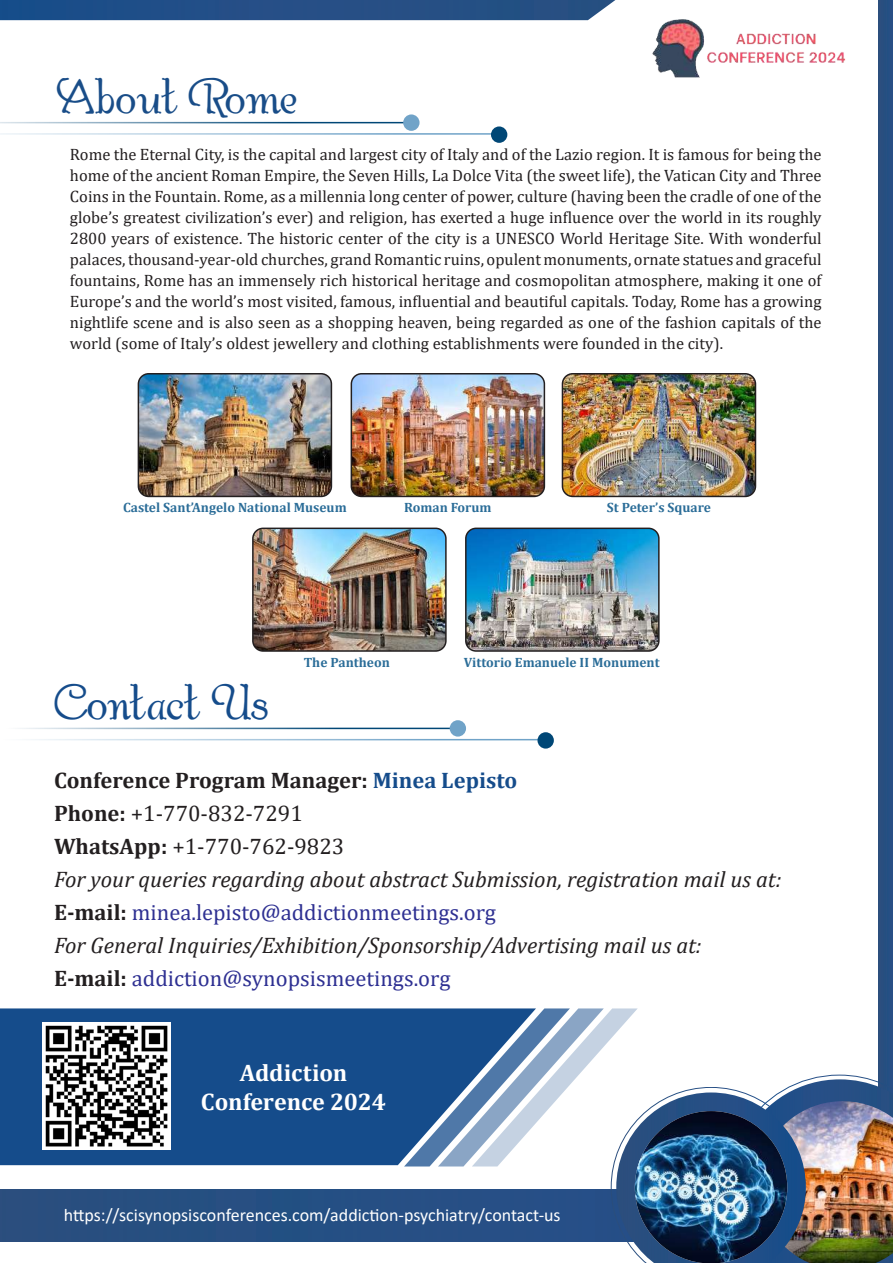
<style>
.page{position:relative;width:893px;height:1263px;background:#fff}
.page>*{position:absolute;margin:0;border:0;box-sizing:border-box;transform-origin:0 0}
.t1{font:43.35px "Gaheris Demo";color:#154c8b}
.t2{font:43.35px "Gaheris Demo";color:#194d88}
.t3{font:700 24px/28.8px "Cambria";letter-spacing:-.005em;color:#fff;text-align:center}
.t4{font:italic 22.5px/33px "Cambria";color:#231f20}
.t5{font:18px "Calibri";color:#fff}
.t6{font:16.5px/21px "Cambria";color:#231f20;text-align:justify}
.t7{font:700 13.5px "Cambria";color:#2b6d98}
.s1{font-weight:700;font-style:normal}
.s2{font-weight:700;font-style:normal;color:#154c8b}
.s3{font-style:normal}
.s4{font-style:normal;color:#2e3092}
</style>
<div class="page">
<div style="left:878px;top:0;width:15px;height:1163px;background:#274f81"></div>
<div style="left:0;top:1189px;width:893px;height:52px;background:#274f81"></div>
<svg style="left:0;top:0;width:616px;height:20px;background:#275288"></svg>
<div style="left:0;top:1008px;width:404px;height:157px;background:#154c8b"></div>
<img style="left:404px;top:1008px;width:489px;height:255px">
<img style="left:652px;top:19px;width:194px;height:59px">
<hr style="left:0;top:728px;width:457px;height:1px;background:#004776">
<hr style="left:0;top:739px;width:549px;height:1px;background:#70a3c8">
<div style="left:450px;top:720px;width:16px;height:16px;background:#70a3c8;border-radius:50%"></div>
<div style="left:537px;top:732px;width:17px;height:17px;background:#004776;border-radius:50%"></div>
<img style="left:43px;top:1022px;width:127px;height:128px">
<hr style="left:0;top:122px;width:411px;height:1px;background:#004776">
<hr style="left:0;top:133px;width:502px;height:2px;background:#70a3c8">
<div style="left:403px;top:114px;width:17px;height:17px;background:#70a3c8;border-radius:50%"></div>
<div style="left:491px;top:126px;width:16px;height:17px;background:#004776;border-radius:50%"></div>
<img style="left:562px;top:374px;width:193px;height:122px">
<div style="left:562px;top:373px;width:194px;height:124px;border:2px solid #231f20;border-radius:10px"></div>
<img style="left:351px;top:374px;width:193px;height:122px">
<div style="left:351px;top:373px;width:194px;height:124px;border:2px solid #231f20;border-radius:10px"></div>
<img style="left:466px;top:528px;width:192px;height:121px">
<div style="left:465px;top:528px;width:195px;height:124px;border:2px solid #231f20;border-radius:10px"></div>
<img style="left:138px;top:374px;width:193px;height:122px">
<div style="left:138px;top:373px;width:194px;height:124px;border:2px solid #231f20;border-radius:10px"></div>
<img style="left:253px;top:528px;width:192px;height:121px">
<div style="left:252px;top:528px;width:195px;height:124px;border:2px solid #231f20;border-radius:10px"></div>
<h1 class="t2" style="left:54px;top:77px;width:245px">About Rome</h1>
<p class="t6" style="left:70px;top:144px;width:753px">Rome the Eternal City, is the capital and largest city of Italy and of the Lazio region. It is famous for being the home of the ancient Roman Empire, the Seven Hills, La Dolce Vita (the sweet life), the Vatican City and Three Coins in the Fountain. Rome, as a millennia long center of power, culture (having been the cradle of one of the globe’s greatest civilization’s ever) and religion, has exerted a huge influence over the world in its roughly 2800 years of existence. The historic center of the city is a UNESCO World Heritage Site. With wonderful palaces, thousand-year-old churches, grand Romantic ruins, opulent monuments, ornate statues and graceful fountains, Rome has an immensely rich historical heritage and cosmopolitan atmosphere, making it one of Europe’s and the world’s most visited, famous, influential and beautiful capitals. Today, Rome has a growing nightlife scene and is also seen as a shopping heaven, being regarded as one of the fashion capitals of the world (some of Italy’s oldest jewellery and clothing establishments were founded in the city).</p>
<p class="t7" style="left:123px;top:497px;width:225px">Castel Sant’Angelo National Museum</p>
<p class="t7" style="left:404px;top:498px;width:89px">Roman Forum</p>
<p class="t7" style="left:607px;top:498px;width:106px">St Peter’s Square</p>
<h1 class="t1" style="left:54px;top:682px;width:217px">Contact Us</h1>
<p class="t7" style="left:304px;top:652px;width:88px">The Pantheon</p>
<p class="t7" style="left:464px;top:652px;width:197px">Vittorio Emanuele II Monument</p>
<p class="t4" style="left:54px;top:763px;width:729px"><span class="s1">Conference Program Manager:</span> <span class="s2">Minea Lepisto<br></span><span class="s1">Phone:</span> <span class="s3">+1-770-832-7291<br></span><span class="s1">WhatsApp:</span> <span class="s3">+1-770-762-9823<br></span>For your queries regarding about abstract Submission, registration mail us at:<br><span class="s1">E-mail:</span> <span class="s4">minea.lepisto@addictionmeetings.org<br></span>For General Inquiries/Exhibition/Sponsorship/Advertising mail us at:<br><span class="s1">E-mail:</span> <span class="s4">addiction@synopsismeetings.org</span></p>
<h2 class="t3" style="left:201px;top:1058px;width:187px">Addiction<br>Conference 2024</h2>
<p class="t5" style="left:64px;top:1203px;width:498px">https://scisynopsisconferences.com/addiction-psychiatry/contact-us</p>
</div>
